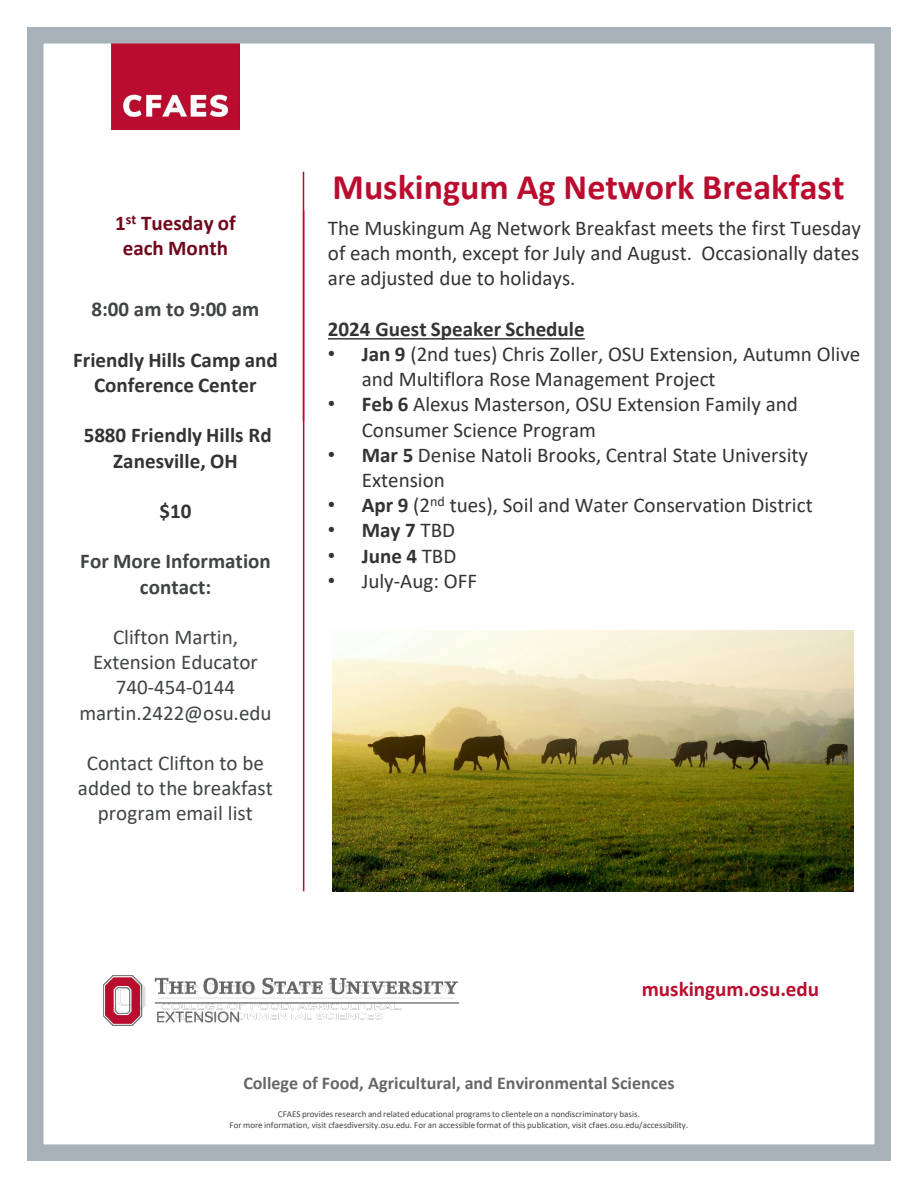
<style>
.page{position:relative;width:918px;height:1188px;background:#fff}
.page>*{position:absolute;margin:0;border:0;box-sizing:border-box;transform-origin:0 0}
.t1{font:700 36px "Calibri";color:#ba0c2e}
.t2{font:21px/25.2px "Calibri";color:#333}
.t3{font:21px/25.2px "Calibri";color:#414444;text-align:center}
.t4{font:700 21px/25.2px "Calibri";color:#333;text-align:center}
.t5{font:700 21px/25.2px "Calibri";color:#414444;text-align:center}
.t6{font:700 21px/25.2px "Calibri";color:#70071c;text-align:center}
.t7{font:700 21px "Calibri";color:#ba0c2e}
.t8{font:700 18px "Calibri";color:#666}
.t9{font:9px/10.8px "Calibri";letter-spacing:-.005em;color:#414445;text-align:center}
.s1{font-family:"Arial"}
.s2{font-weight:700}
.s3{font-family:"Arial";font-weight:400}
.s4{font-weight:400}
</style>
<div class="page">
<hr style="left:303px;top:172px;width:1px;height:249px;background:#ba0c2e">
<img style="left:104px;top:975px;width:355px;height:51px">
<img style="left:111px;top:44px;width:129px;height:86px">
<svg style="left:328px;top:338px;width:257px;height:2px"></svg>
<hr style="left:303px;top:210px;width:1px;height:681px;background:#ba0c2e">
<div style="left:27px;top:27px;width:864px;height:1134px;border:16px solid #a7b1b7"></div>
<img style="left:333px;top:631px;width:520px;height:260px">
<p class="t6" style="left:115px;top:210px;width:122px">1<sup>st</sup> Tuesday of each Month</p>
<p class="t5" style="left:91px;top:296px;width:169px">8:00 am to 9:00 am</p>
<p class="t4" style="left:73px;top:347px;width:206px">Friendly Hills Camp and<br>Conference Center</p>
<p class="t4" style="left:84px;top:422px;width:190px">5880 Friendly Hills Rd<br>Zanesville, OH</p>
<p class="t4" style="left:160px;top:498px;width:33px">$10</p>
<p class="t5" style="left:80px;top:548px;width:192px">For More Information contact:</p>
<p class="t3" style="left:93px;top:624px;width:166px">Clifton Martin,<br>Extension Educator</p>
<p class="t3" style="left:116px;top:674px;width:121px">740-454-0144</p>
<p class="t3" style="left:79px;top:699px;width:194px">martin.2422@osu.edu</p>
<p class="t3" style="left:78px;top:750px;width:196px">Contact Clifton to be added to the breakfast program email list</p>
<h1 class="t1" style="left:333px;top:162px;width:513px">Muskingum Ag Network Breakfast</h1>
<p class="t2" style="left:328px;top:215px;width:535px;text-align:justify">The Muskingum Ag Network Breakfast meets the first Tuesday of each month, except for July and August. Occasionally dates are adjusted due to holidays.</p>
<p class="t4" style="left:328px;top:316px;width:258px">2024 Guest Speaker Schedule</p>
<p class="t2" style="left:362px;top:341px;width:500px;text-indent:-34px"><span class="s1">•</span> <span class="s2">Jan 9</span> (2nd tues) Chris Zoller, OSU Extension, Autumn Olive and Multiflora Rose Management Project</p>
<p class="t2" style="left:362px;top:391px;width:438px;text-indent:-34px"><span class="s1">•</span> <span class="s2">Feb 6</span> Alexus Masterson, OSU Extension Family and<br>Consumer Science Program</p>
<p class="t2" style="left:362px;top:442px;width:448px;text-indent:-34px"><span class="s1">•</span> <span class="s2">Mar 5</span> Denise Natoli Brooks, Central State University<br>Extension</p>
<p class="t2" style="left:328px;top:492px;width:486px"><span class="s1">•</span> <span class="s2">Apr 9</span> (2<sup>nd</sup> tues), Soil and Water Conservation District</p>
<p class="t4" style="left:328px;top:518px;width:129px"><span class="s3">•</span> May 7 <span class="s4">TBD</span></p>
<p class="t4" style="left:328px;top:543px;width:130px"><span class="s3">•</span> June 4 <span class="s4">TBD</span></p>
<p class="t2" style="left:328px;top:568px;width:151px"><span class="s1">•</span> July-Aug: OFF</p>
<p class="t7" style="left:642px;top:974px;width:179px">muskingum.osu.edu</p>
<p class="t8" style="left:243px;top:1070px;width:433px">College of Food, Agricultural, and Environmental Sciences</p>
<p class="t9" style="left:230px;top:1108px;width:460px">CFAES provides research and related educational programs to clientele on a nondiscriminatory basis.<br>For more information, visit cfaesdiversity.osu.edu. For an accessible format of this publication, visit cfaes.osu.edu/accessibility.</p>
</div>
